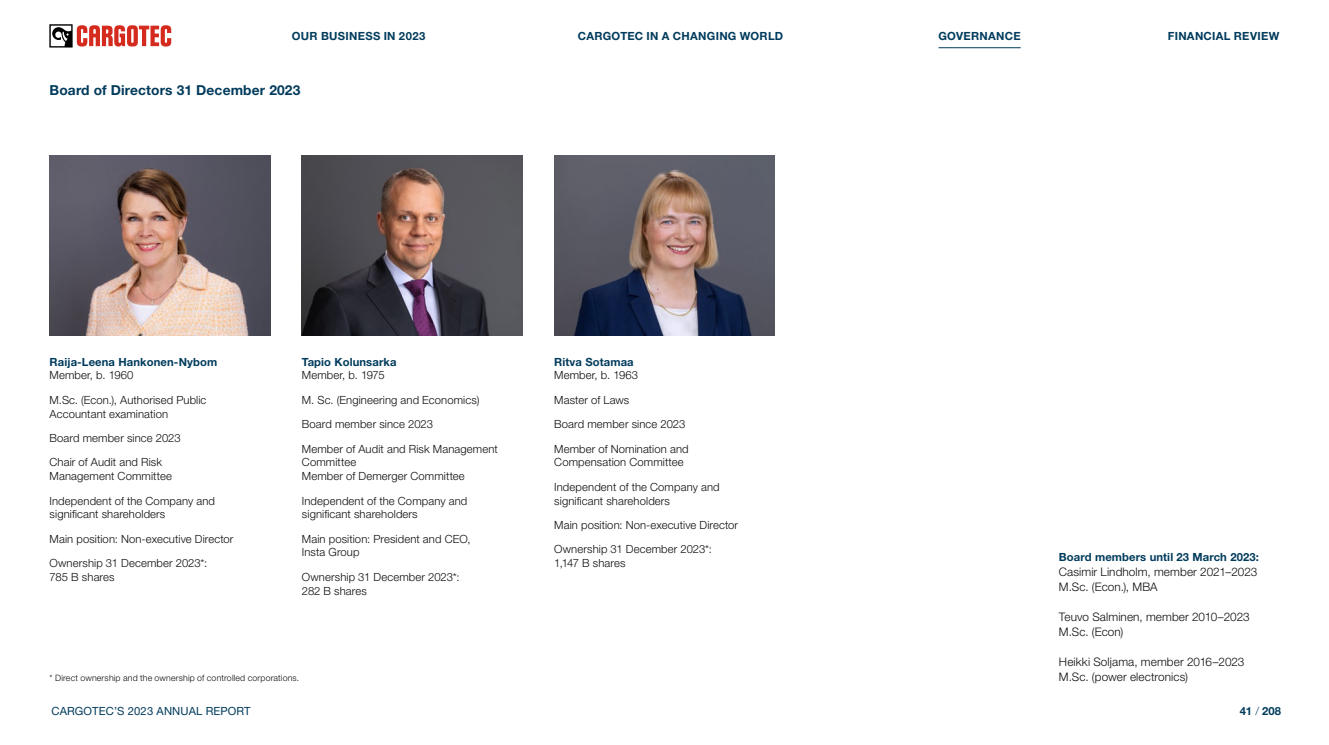
<style>
.page{position:relative;width:1329px;height:745px;background:#fff}
.page>*{position:absolute;margin:0;border:0;box-sizing:border-box;transform-origin:0 0}
.t1{font:700 13.75px "Helvetica Neue LT Std";letter-spacing:.01em;color:#003b5c}
.t2{font:300 11.75px/15px "Helvetica Neue LT Std";letter-spacing:.01em;color:#0d0d0d}
.t3{font:300 11.25px/24.4px "Helvetica Neue LT Std";letter-spacing:.01em;color:#0d0d0d}
.t4{font:700 11.25px "Helvetica Neue LT Std";letter-spacing:.01em;color:#003b5c}
.t5{font:11.25px "Helvetica Neue LT Std";letter-spacing:.01em;color:#003b5c}
.t6{font:300 8.75px "Helvetica Neue LT Std";letter-spacing:.02em;color:#0d0d0d}
.s1{font-weight:300}
</style>
<div class="page">
<img style="left:302px;top:155px;width:220px;height:180px">
<img style="left:50px;top:155px;width:220px;height:180px">
<img style="left:554px;top:155px;width:221px;height:180px">
<svg style="left:49px;top:24px;width:122px;height:23px"></svg>
<hr style="left:938px;top:47px;width:82px;height:1px;background:#003b5c">
<p class="t4" style="left:292px;top:29px;width:135px">OUR BUSINESS IN 2023</p>
<p class="t4" style="left:578px;top:29px;width:207px">CARGOTEC IN A CHANGING WORLD</p>
<p class="t4" style="left:938px;top:29px;width:84px">GOVERNANCE</p>
<p class="t4" style="left:1168px;top:29px;width:113px">FINANCIAL REVIEW</p>
<p class="t1" style="left:50px;top:82px;width:252px">Board of Directors 31 December 2023</p>
<p class="t4" style="left:50px;top:354px;width:169px">Raija-Leena Hankonen-Nybom</p>
<p class="t3" style="left:50px;top:363px;width:158px">Member, b. 1960<br>M.Sc. (Econ.), Authorised Public</p>
<p class="t3" style="left:50px;top:401px;width:133px">Accountant examination<br>Board member since 2023<br>Chair of Audit and Risk</p>
<p class="t3" style="left:50px;top:463px;width:167px">Management Committee<br>Independent of the Company and</p>
<p class="t3" style="left:50px;top:501px;width:185px">significant shareholders<br>Main position: Non-executive Director<br>Ownership 31 December 2023*:</p>
<p class="t3" style="left:50px;top:564px;width:67px">785 B shares</p>
<p class="t4" style="left:302px;top:354px;width:96px">Tapio Kolunsarka</p>
<p class="t3" style="left:302px;top:362px;width:197px">Member, b. 1975<br>M. Sc. (Engineering and Economics)<br>Board member since 2023<br>Member of Audit and Risk Management</p>
<p class="t3" style="left:302px;top:455px;width:164px;line-height:13.8px">Committee<br>Member of Demerger Committee</p>
<p class="t3" style="left:302px;top:493px;width:167px;line-height:13.8px">Independent of the Company and significant shareholders</p>
<p class="t3" style="left:302px;top:531px;width:170px;line-height:13.8px">Main position: President and CEO,<br>Insta Group</p>
<p class="t3" style="left:302px;top:569px;width:159px;line-height:13.8px">Ownership 31 December 2023*:<br>282 B shares</p>
<p class="t4" style="left:554px;top:354px;width:81px">Ritva Sotamaa</p>
<p class="t3" style="left:554px;top:362px;width:136px">Member, b. 1963<br>Master of Laws<br>Board member since 2023<br>Member of Nomination and</p>
<p class="t3" style="left:554px;top:449px;width:167px">Compensation Committee<br>Independent of the Company and</p>
<p class="t3" style="left:554px;top:487px;width:185px">significant shareholders<br>Main position: Non-executive Director<br>Ownership 31 December 2023*:</p>
<p class="t3" style="left:554px;top:550px;width:73px">1,147 B shares</p>
<p class="t4" style="left:1059px;top:549px;width:201px">Board members until 23 March 2023:</p>
<p class="t2" style="left:1059px;top:563px;width:200px">Casimir Lindholm, member 2021–2023<br>M.Sc. (Econ.), MBA</p>
<p class="t2" style="left:1059px;top:608px;width:192px">Teuvo Salminen, member 2010–2023<br>M.Sc. (Econ)</p>
<p class="t2" style="left:1059px;top:653px;width:187px">Heikki Soljama, member 2016–2023</p>
<p class="t6" style="left:50px;top:672px;width:251px">* Direct ownership and the ownership of controlled corporations.</p>
<p class="t2" style="left:1059px;top:668px;width:131px">M.Sc. (power electronics)</p>
<p class="t5" style="left:51px;top:704px;width:201px">CARGOTEC’S 2023 ANNUAL REPORT</p>
<p class="t4" style="left:1239px;top:703px;width:43px">41 <span class="s1">/</span> 208</p>
</div>
